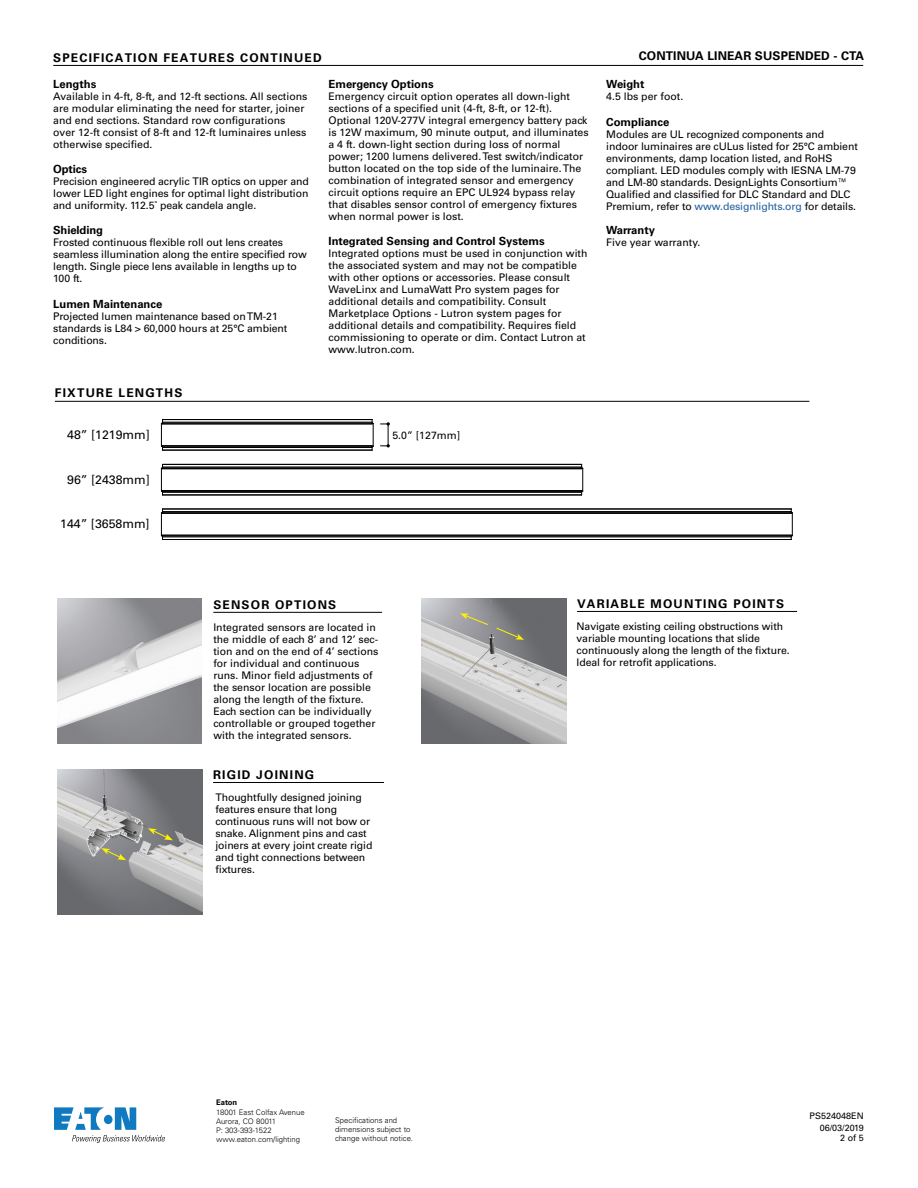
<style>
.page{position:relative;width:918px;height:1188px;background:#fff}
.page>*{position:absolute;margin:0;border:0;box-sizing:border-box;transform-origin:0 0}
.t1{font:12.3px "Univers LT Std";color:#000}
.t2{font:700 12px "Univers LT Std";letter-spacing:.1em;color:#000}
.t3{font:700 12px "Univers LT Std";letter-spacing:.01em;color:#000}
.t4{font:700 11.25px "Univers LT Std";color:#000}
.t5{font:10.5px/12px "Univers LT Std";color:#000}
.t6{font:9px/12px "Univers LT Std";color:#000;text-align:right}
.t7{font:300 7.65px/9.3px "Univers LT Std";color:#000}
.t8{font:700 7.65px "Univers LT Std";color:#000}
.s1{color:#215e9e}
</style>
<div class="page">
<svg style="left:54px;top:1107px;width:111px;height:36px"></svg>
<img style="left:58px;top:770px;width:145px;height:144px">
<hr style="left:163px;top:422px;width:209px;height:1px;background:#000">
<hr style="left:163px;top:423px;width:209px;height:1px;background:#000">
<hr style="left:163px;top:446px;width:209px;height:1px;background:#000">
<hr style="left:163px;top:447px;width:209px;height:1px;background:#000">
<svg style="left:372px;top:420px;width:2px;height:31px"></svg>
<svg style="left:161px;top:420px;width:2px;height:31px"></svg>
<hr style="left:163px;top:419px;width:209px;height:1px;background:#000">
<hr style="left:163px;top:450px;width:209px;height:1px;background:#000">
<hr style="left:163px;top:424px;width:209px;height:1px;background:#000">
<hr style="left:163px;top:445px;width:209px;height:1px;background:#000">
<hr style="left:163px;top:467px;width:419px;height:1px;background:#000">
<hr style="left:163px;top:491px;width:419px;height:1px;background:#000">
<hr style="left:163px;top:492px;width:419px;height:1px;background:#000">
<svg style="left:581px;top:464px;width:2px;height:32px"></svg>
<svg style="left:161px;top:464px;width:2px;height:32px"></svg>
<hr style="left:163px;top:495px;width:419px;height:1px;background:#000">
<hr style="left:163px;top:464px;width:419px;height:1px;background:#000">
<hr style="left:163px;top:490px;width:419px;height:1px;background:#000">
<hr style="left:163px;top:468px;width:419px;height:1px;background:#000">
<hr style="left:163px;top:536px;width:628px;height:1px;background:#000">
<hr style="left:163px;top:537px;width:628px;height:1px;background:#000">
<hr style="left:163px;top:511px;width:628px;height:1px;background:#000">
<hr style="left:163px;top:512px;width:628px;height:1px;background:#000">
<svg style="left:791px;top:509px;width:2px;height:31px"></svg>
<svg style="left:161px;top:509px;width:2px;height:31px"></svg>
<hr style="left:163px;top:539px;width:628px;height:1px;background:#000">
<hr style="left:163px;top:509px;width:628px;height:1px;background:#000">
<hr style="left:163px;top:535px;width:628px;height:1px;background:#000">
<hr style="left:163px;top:513px;width:628px;height:1px;background:#000">
<svg style="left:380px;top:422px;width:10px;height:25px"></svg>
<hr style="left:53px;top:65px;width:810px;height:1px;background:#000">
<img style="left:58px;top:599px;width:144px;height:144px">
<hr style="left:213px;top:612px;width:169px;height:1px;background:#000">
<hr style="left:213px;top:782px;width:171px;height:1px;background:#000">
<img style="left:422px;top:599px;width:145px;height:144px">
<hr style="left:55px;top:401px;width:754px;height:1px;background:#000">
<svg style="left:496px;top:627px;width:28px;height:13px"></svg>
<svg style="left:460px;top:613px;width:29px;height:13px"></svg>
<svg style="left:101px;top:848px;width:25px;height:12px"></svg>
<svg style="left:148px;top:828px;width:25px;height:12px"></svg>
<hr style="left:577px;top:611px;width:220px;height:1px;background:#000">
<p class="t2" style="left:53px;top:50px;width:270px">SPECIFICATION FEATURES CONTINUED</p>
<p class="t4" style="left:53px;top:78px;width:45px">Lengths</p>
<p class="t5" style="left:53px;top:91px;width:256px">Available in 4-ft, 8-ft, and 12-ft sections. All sections are modular eliminating the need for starter, joiner and end sections. Standard row configurations over 12-ft consist of 8-ft and 12-ft luminaires unless otherwise specified.</p>
<p class="t4" style="left:53px;top:162px;width:35px">Optics</p>
<p class="t5" style="left:53px;top:175px;width:257px;text-align:justify">Precision engineered acrylic TIR optics on upper and lower LED light engines for optimal light distribution and uniformity. 112.5˚ peak candela angle.</p>
<p class="t4" style="left:53px;top:224px;width:51px">Shielding</p>
<p class="t5" style="left:53px;top:237px;width:255px">Frosted continuous flexible roll out lens creates seamless illumination along the entire specified row length. Single piece lens available in lengths up to 100 ft.</p>
<p class="t4" style="left:53px;top:297px;width:111px">Lumen Maintenance</p>
<p class="t5" style="left:53px;top:310px;width:236px">Projected lumen maintenance based on TM-21 standards is L84 &gt; 60,000 hours at 25°C ambient conditions.</p>
<p class="t2" style="left:55px;top:386px;width:129px">FIXTURE LENGTHS</p>
<p class="t1" style="left:67px;top:427px;width:84px">48” [1219mm]</p>
<p class="t1" style="left:67px;top:472px;width:84px">96” [2438mm]</p>
<p class="t1" style="left:60px;top:517px;width:91px">144” [3658mm]</p>
<p class="t4" style="left:329px;top:78px;width:107px">Emergency Options</p>
<p class="t5" style="left:329px;top:91px;width:262px">Emergency circuit option operates all down-light sections of a specified unit (4-ft, 8-ft, or 12-ft).<br>Optional 120V-277V integral emergency battery pack is 12W maximum, 90 minute output, and illuminates a 4 ft. down-light section during loss of normal power; 1200 lumens delivered. Test switch/indicator button located on the top side of the luminaire. The combination of integrated sensor and emergency circuit options require an EPC UL924 bypass relay that disables sensor control of emergency fixtures when normal power is lost.</p>
<p class="t4" style="left:329px;top:234px;width:218px">Integrated Sensing and Control Systems</p>
<p class="t5" style="left:329px;top:247px;width:261px">Integrated options must be used in conjunction with the associated system and may not be compatible with other options or accessories. Please consult WaveLinx and LumaWatt Pro system pages for additional details and compatibility. Consult Marketplace Options - Lutron system pages for additional details and compatibility. Requires field commissioning to operate or dim. Contact Lutron at www.lutron.com.</p>
<p class="t5" style="left:392px;top:429px;width:69px">5.0” [127mm]</p>
<p class="t3" style="left:639px;top:49px;width:227px">CONTINUA LINEAR SUSPENDED - CTA</p>
<p class="t4" style="left:606px;top:78px;width:40px">Weight</p>
<p class="t5" style="left:606px;top:91px;width:79px">4.5 lbs per foot.</p>
<p class="t4" style="left:606px;top:115px;width:65px">Compliance</p>
<p class="t5" style="left:606px;top:128px;width:253px">Modules are UL recognized components and indoor luminaires are cULus listed for 25°C ambient environments, damp location listed, and RoHS compliant. LED modules comply with IESNA LM-79 and LM-80 standards. DesignLights Consortium™ Qualified and classified for DLC Standard and DLC Premium, refer to <span class="s1">www.designlights.org</span> for details.</p>
<p class="t4" style="left:606px;top:224px;width:50px">Warranty</p>
<p class="t5" style="left:606px;top:237px;width:96px">Five year warranty.</p>
<p class="t2" style="left:213px;top:597px;width:124px">SENSOR OPTIONS</p>
<p class="t5" style="left:213px;top:621px;width:167px">Integrated sensors are located in the middle of each 8’ and 12’ sec&shy;tion and on the end of 4’ sections for individual and continuous runs. Minor field adjustments of the sensor location are possible along the length of the fixture.<br>Each section can be individually controllable or grouped together with the integrated sensors.</p>
<p class="t2" style="left:213px;top:767px;width:103px">RIGID JOINING</p>
<p class="t5" style="left:215px;top:791px;width:159px">Thoughtfully designed joining features ensure that long continuous runs will not bow or snake. Alignment pins and cast joiners at every joint create rigid and tight connections between fixtures.</p>
<p class="t8" style="left:216px;top:1098px;width:23px">Eaton</p>
<p class="t7" style="left:216px;top:1107px;width:90px">18001 East Colfax Avenue<br>Aurora, CO 80011<br>P: 303-393-1522 www.eaton.com/lighting</p>
<p class="t7" style="left:335px;top:1115px;width:79px">Specifications and dimensions subject to change without notice.</p>
<p class="t2" style="left:577px;top:596px;width:208px">VARIABLE MOUNTING POINTS</p>
<p class="t5" style="left:577px;top:620px;width:215px">Navigate existing ceiling obstructions with variable mounting locations that slide continuously along the length of the fixture.<br>Ideal for retrofit applications.</p>
<p class="t6" style="left:810px;top:1109px;width:56px">PS524048EN<br>06/03/2019</p>
<p class="t6" style="left:840px;top:1132px;width:25px">2 of 5</p>
</div>
